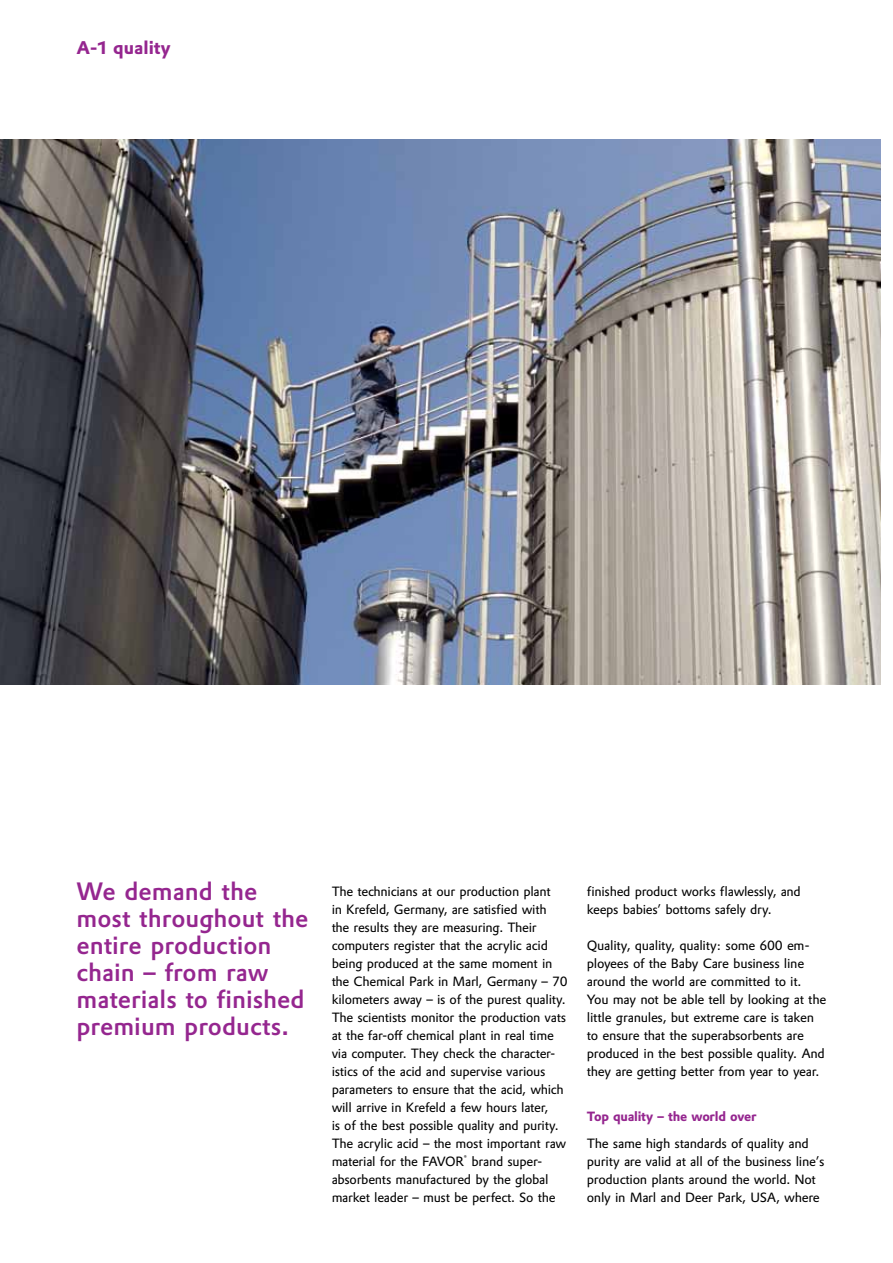
<style>
.page{position:relative;width:893px;height:1263px;background:#fff}
.page>*{position:absolute;margin:0;border:0;box-sizing:border-box;transform-origin:0 0}
.t1{font:500 24.6px/27px "Evonik Prokyon";color:#95268f}
.t2{font:700 18px "Evonik Prokyon";color:#95268f}
.t3{font:13.2px/18px "Evonik Prokyon";letter-spacing:-.02em;color:#000}
.t4{font:700 13.2px "Evonik Prokyon";letter-spacing:-.02em;color:#95268f}
</style>
<div class="page">
<img style="left:0;top:140px;width:880px;height:544px">
<h2 class="t2" style="left:77px;top:33px;width:96px">A-1 quality</h2>
<h1 class="t1" style="left:77px;top:876px;width:234px">We demand the most throughout the entire production chain – from raw materials to finished premium products.</h1>
<p class="t3" style="left:332px;top:881px;width:237px">The technicians at our production plant<br>in Krefeld, Germany, are satisfied with the results they are measuring. Their computers register that the acrylic acid being produced at the same moment in the Chemical Park in Marl, Germany – 70 kilometers away – is of the purest quality.<br>The scientists monitor the production vats at the far-off chemical plant in real time via computer. They check the character&shy;istics of the acid and supervise various parameters to ensure that the acid, which will arrive in Krefeld a few hours later,<br>is of the best possible quality and purity.<br>The acrylic acid – the most important raw material for the FAVOR<sup>®</sup> brand super&shy;absorbents manufactured by the global market leader – must be perfect. So the</p>
<p class="t3" style="left:587px;top:881px;width:216px">finished product works flawlessly, and keeps babies’ bottoms safely dry.</p>
<p class="t3" style="left:587px;top:935px;width:241px">Quality, quality, quality: some 600 em&shy;ployees of the Baby Care business line around the world are committed to it.<br>You may not be able tell by looking at the little granules, but extreme care is taken to ensure that the superabsorbents are produced in the best possible quality. And they are getting better from year to year.</p>
<p class="t4" style="left:587px;top:1105px;width:171px">Top quality – the world over</p>
<p class="t3" style="left:587px;top:1133px;width:239px">The same high standards of quality and purity are valid at all of the business line’s production plants around the world. Not only in Marl and Deer Park, USA, where</p>
</div>
